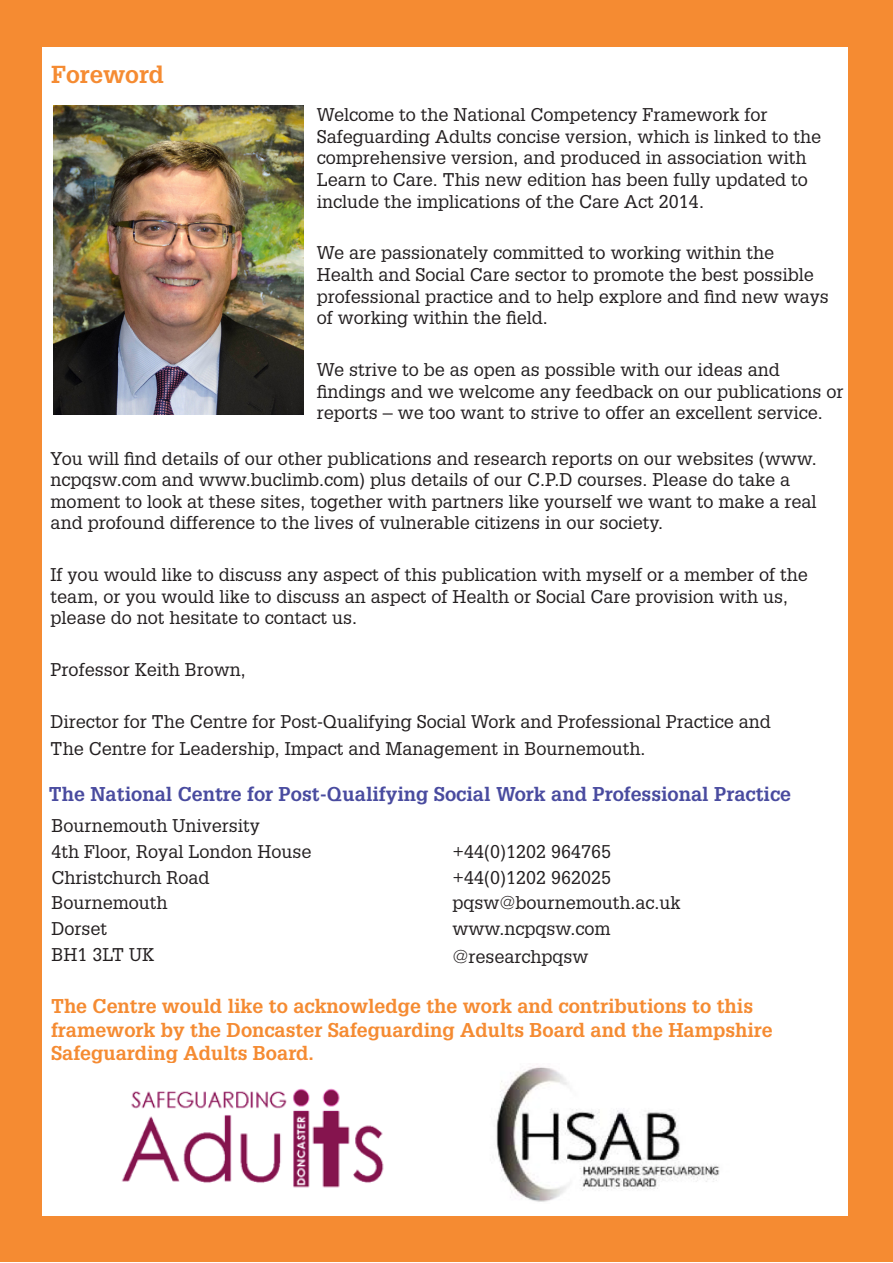
<style>
.page{position:relative;width:893px;height:1263px;background:#fff}
.page>*{position:absolute;margin:0;border:0;box-sizing:border-box;transform-origin:0 0}
.Headers{font:700 24px "Glypha LT Std";color:#f58b32}
.Headers-2{font:700 19.5px/23.4px "Glypha LT Std";color:#f58b32}
.Headers-3{font:700 19.5px "Glypha LT Std";color:#494b9f}
.Headers-4{font:18px/21.6px "Glypha LT Std";color:#231f20}
</style>
<div class="page">
<div style="left:0;top:0;width:893px;height:1262px;background:#f58b32"></div>
<div style="left:35px;top:28px;width:828px;height:1187px;background:#f58b32"></div>
<div style="left:43px;top:47px;width:805px;height:1168px;background:#fff"></div>
<img style="left:496px;top:1066px;width:224px;height:136px">
<img style="left:122px;top:1088px;width:262px;height:100px">
<img style="left:54px;top:105px;width:250px;height:310px">
<p class="Headers" style="left:51px;top:60px;width:114px">Foreword</p>
<p class="Headers-4" style="left:317px;top:104px;width:506px">Welcome to the National Competency Framework for Safeguarding Adults concise version, which is linked to the comprehensive version, and produced in association with Learn to Care. This new edition has been fully updated to include the implications of the Care Act 2014.</p>
<p class="Headers-4" style="left:317px;top:242px;width:513px">We are passionately committed to working within the Health and Social Care sector to promote the best possible professional practice and to help explore and find new ways of working within the field.</p>
<p class="Headers-4" style="left:317px;top:358px;width:528px">We strive to be as open as possible with our ideas and findings and we welcome any feedback on our publications or reports – we too want to strive to offer an excellent service.</p>
<p class="Headers-4" style="left:51px;top:447px;width:768px">You will find details of our other publications and research reports on our websites (www. ncpqsw.com and www.buclimb.com) plus details of our C.P.D courses. Please do take a moment to look at these sites, together with partners like yourself we want to make a real and profound difference to the lives of vulnerable citizens in our society.</p>
<p class="Headers-4" style="left:51px;top:563px;width:759px">If you would like to discuss any aspect of this publication with myself or a member of the team, or you would like to discuss an aspect of Health or Social Care provision with us, please do not hesitate to contact us.</p>
<p class="Headers-4" style="left:51px;top:658px;width:197px">Professor Keith Brown,</p>
<p class="Headers-4" style="left:51px;top:710px;width:722px">Director for The Centre for Post-Qualifying Social Work and Professional Practice and</p>
<p class="Headers-4" style="left:51px;top:738px;width:596px">The Centre for Leadership, Impact and Management in Bournemouth.</p>
<p class="Headers-3" style="left:49px;top:782px;width:744px">The National Centre for Post-Qualifying Social Work and Professional Practice</p>
<p class="Headers-4" style="left:52px;top:814px;width:210px">Bournemouth University</p>
<p class="Headers-4" style="left:52px;top:840px;width:261px">4th Floor, Royal London House</p>
<p class="Headers-4" style="left:52px;top:866px;width:160px">Christchurch Road</p>
<p class="Headers-4" style="left:52px;top:892px;width:117px">Bournemouth</p>
<p class="Headers-4" style="left:52px;top:918px;width:57px">Dorset</p>
<p class="Headers-4" style="left:52px;top:943px;width:104px">BH1 3LT UK</p>
<p class="Headers-4" style="left:452px;top:840px;width:160px">+44(0)1202 964765</p>
<p class="Headers-4" style="left:452px;top:866px;width:160px">+44(0)1202 962025</p>
<p class="Headers-4" style="left:452px;top:892px;width:230px">pqsw@bournemouth.ac.uk</p>
<p class="Headers-4" style="left:452px;top:918px;width:160px">www.ncpqsw.com</p>
<p class="Headers-4" style="left:452px;top:945px;width:138px">@researchpqsw</p>
<p class="Headers-2" style="left:51px;top:994px;width:723px">The Centre would like to acknowledge the work and contributions to this framework by the Doncaster Safeguarding Adults Board and the Hampshire<br>Safeguarding Adults Board.</p>
</div>
